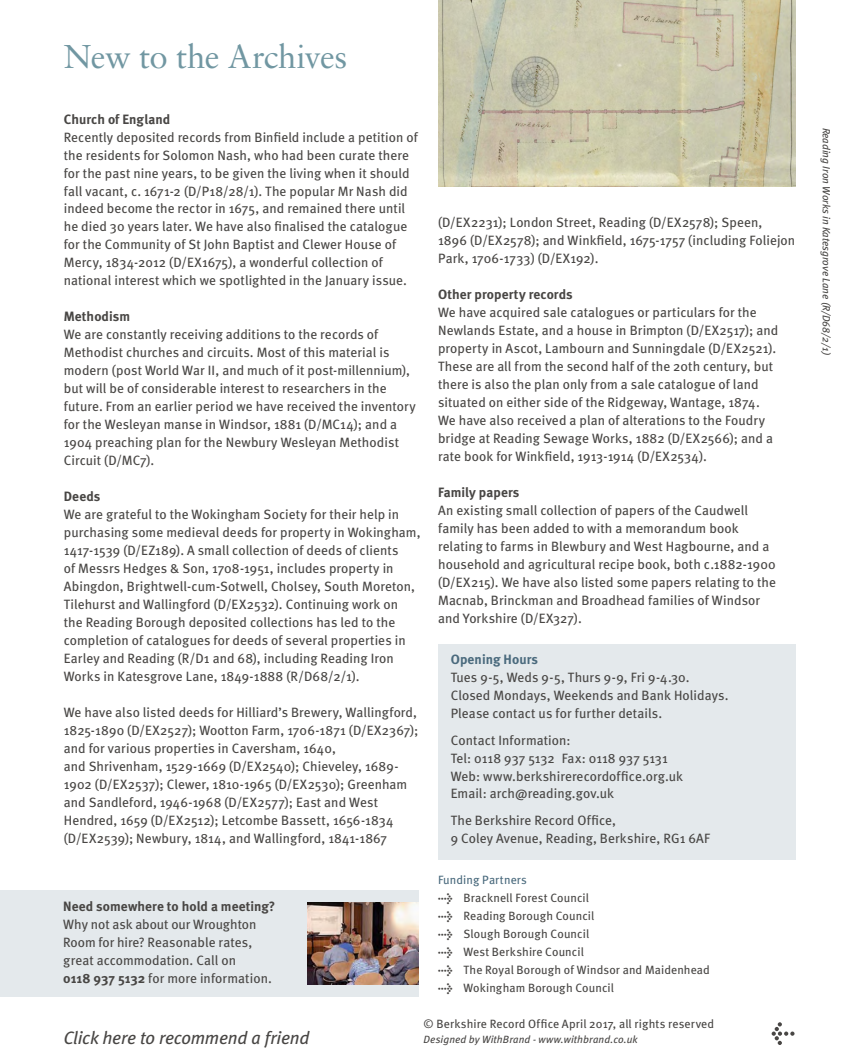
<style>
.page{position:relative;width:859px;height:1063px;background:#fff}
.page>*{position:absolute;margin:0;border:0;box-sizing:border-box;transform-origin:0 0}
.t1{font:33px "Sabon";letter-spacing:-.015em;color:#7197a2}
.t2{font:italic 18px "Meta";letter-spacing:-.01em;color:#484644}
.t3{font:13.5px/18px "Meta";letter-spacing:.005em;color:#484644}
.t4{font:700 13.5px "Meta";letter-spacing:.005em;color:#484644}
.t5{font:12px/18px "Meta";letter-spacing:.01em;color:#484644}
.t6{font:italic 10.5px "Meta";letter-spacing:.005em;color:#484644}
.s1{font-weight:700}
.s2{font-weight:700;color:#4a6a7d}
.s3{font-family:"Meta Book Caps"}
.s4{color:#4a6a7d}
.s5{font-family:"Meta Bold Expert"}
</style>
<div class="page">
<svg style="left:772px;top:1022px;width:22px;height:23px"></svg>
<div style="left:438px;top:644px;width:357px;height:216px;background:#e4e9ec"></div>
<img style="left:438px;top:0;width:357px;height:186px">
<div style="left:0;top:890px;width:419px;height:107px;background:#e4e9ec"></div>
<img style="left:307px;top:902px;width:112px;height:83px">
<h1 class="t1" style="left:64px;top:37px;width:285px">New to the Archives</h1>
<p class="t4" style="left:64px;top:111px;width:108px">Church of England</p>
<p class="t3" style="left:64px;top:128px;width:356px">Recently deposited records from Binfield include a petition of the residents for Solomon Nash, who had been curate there for the past nine years, to be given the living when it should fall vacant, c. 1671-2 (D/P18/28/1). The popular Mr Nash did indeed become the rector in 1675, and remained there until he died 30 years later. We have also finalised the catalogue for the Community of St John Baptist and Clewer House of Mercy, 1834-2012 (D/EX1675), a wonderful collection of national interest which we spotlighted in the January issue.</p>
<p class="t4" style="left:64px;top:309px;width:68px">Methodism</p>
<p class="t3" style="left:64px;top:326px;width:354px">We are constantly receiving additions to the records of Methodist churches and circuits. Most of this material is modern (post World War II, and much of it post-millennium), but will be of considerable interest to researchers in the future. From an earlier period we have received the inventory for the Wesleyan manse in Windsor, 1881 (D/MC14); and a 1904 preaching plan for the Newbury Wesleyan Methodist Circuit (D/MC7).</p>
<p class="t4" style="left:64px;top:489px;width:38px">Deeds</p>
<p class="t3" style="left:64px;top:506px;width:358px">We are grateful to the Wokingham Society for their help in purchasing some medieval deeds for property in Wokingham, 1417-1539 (D/EZ189). A small collection of deeds of clients<br>of Messrs Hedges &amp; Son, 1708-1951, includes property in Abingdon, Brightwell-cum-Sotwell, Cholsey, South Moreton, Tilehurst and Wallingford (D/EX2532). Continuing work on<br>the Reading Borough deposited collections has led to the completion of catalogues for deeds of several properties in Earley and Reading (R/D1 and 68), including Reading Iron Works in Katesgrove Lane, 1849-1888 (R/D68/2/1).</p>
<p class="t3" style="left:64px;top:704px;width:356px">We have also listed deeds for Hilliard’s Brewery, Wallingford, 1825-1890 (D/EX2527); Wootton Farm, 1706-1871 (D/EX2367); and for various properties in Caversham, 1640,<br>and Shrivenham, 1529-1669 (D/EX2540); Chieveley, 1689- 1902 (D/EX2537); Clewer, 1810-1965 (D/EX2530); Greenham and Sandleford, 1946-1968 (D/EX2577); East and West Hendred, 1659 (D/EX2512); Letcombe Bassett, 1656-1834 (D/EX2539); Newbury, 1814, and Wallingford, 1841-1867</p>
<p class="t4" style="left:63px;top:898px;width:214px">Need somewhere to hold a meeting?</p>
<p class="t3" style="left:63px;top:915px;width:210px">Why not ask about our Wroughton<br>Room for hire? Reasonable rates, great accommodation. Call on<br><span class="s1">0118 937 5132</span> for more information.</p>
<p class="t3" style="left:438px;top:213px;width:359px">(D/EX2231); London Street, Reading (D/EX2578); Speen,<br>1896 (D/EX2578); and Winkfield, 1675-1757 (including Foliejon<br>Park, 1706-1733) (D/EX192).</p>
<p class="t4" style="left:438px;top:286px;width:136px">Other property records</p>
<p class="t3" style="left:438px;top:303px;width:342px">We have acquired sale catalogues or particulars for the Newlands Estate, and a house in Brimpton (D/EX2517); and property in Ascot, Lambourn and Sunningdale (D/EX2521).<br>These are all from the second half of the 20th century, but there is also the plan only from a sale catalogue of land situated on either side of the Ridgeway, Wantage, 1874.<br>We have also received a plan of alterations to the Foudry bridge at Reading Sewage Works, 1882 (D/EX2566); and a rate book for Winkfield, 1913-1914 (D/EX2534).</p>
<p class="t4" style="left:438px;top:484px;width:83px">Family papers</p>
<p class="t3" style="left:438px;top:501px;width:339px">An existing small collection of papers of the Caudwell family has been added to with a memorandum book relating to farms in Blewbury and West Hagbourne, and a household and agricultural recipe book, both c.1882-1900 (D/EX215). We have also listed some papers relating to the Macnab, Brinckman and Broadhead families of Windsor and Yorkshire (D/EX327).</p>
<p class="t3" style="left:451px;top:650px;width:279px"><span class="s2">Opening Hours<br></span>Tues <span class="s3">9</span>-5, Weds 9-5, Thurs 9-9, Fri 9-4.30.<br>Closed Mondays, Weekends and Bank Holidays.<br>Please contact us for further details.</p>
<p class="t3" style="left:451px;top:731px;width:234px">Contact Information:<br>Tel: 0118 937 5132 Fax: 0118 937 5131<br>Web: www.berkshirerecordoffice.org.uk<br>Email: arch@reading.gov.uk</p>
<p class="t3" style="left:451px;top:812px;width:261px">The Berkshire Record Office,<br>9 Coley Avenue, Reading, Berkshire, RG1 6AF</p>
<p class="t5" style="left:438px;top:871px;width:273px"><span class="s4">Funding Partners<br></span><span class="s5">l</span> Bracknell Forest Council<br><span class="s5">l</span> Reading Borough Council<br><span class="s5">l</span> Slough Borough Council<br><span class="s5">l</span> West Berkshire Council<br><span class="s5">l</span> The Royal Borough of Windsor and Maidenhead <span class="s5">l</span> Wokingham Borough Council</p>
<h2 class="t2" style="left:64px;top:1028px;width:247px">Click here to recommend a friend</h2>
<p class="t5" style="left:424px;top:1015px;width:292px">© Berkshire Record Office April 2017, all rights reserved</p>
<p class="t6" style="left:424px;top:1033px;width:215px">Designed by WithBrand - www.withbrand.co.uk</p>
<p class="t6" style="left:833px;top:128px;width:230px;rotate:90deg">Reading Iron Works in Katesgrove Lane (R/D68/2/1)</p>
</div>
